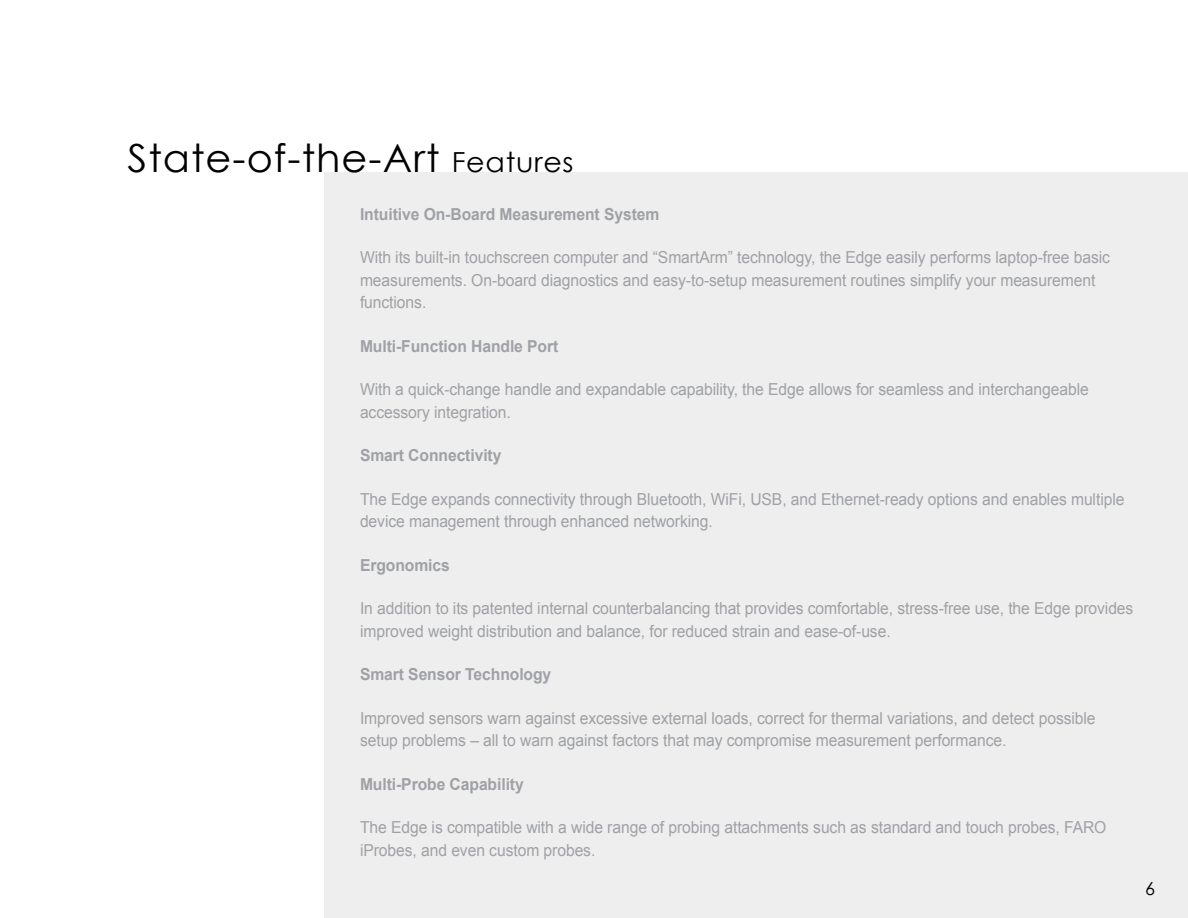
<style>
.page{position:relative;width:1188px;height:918px;background:#fff}
.page>*{position:absolute;margin:0;border:0;box-sizing:border-box;transform-origin:0 0}
.t1{font:38.7px "Century Gothic";letter-spacing:.025em;color:#000}
.t2{font:18px "Century Gothic";color:#000}
.t3{font:16.5px/22.5px "Arial";letter-spacing:-.005em;color:#9fa1a4;scale:.95 1}
.t4{font:700 16.5px "Arial";letter-spacing:-.005em;color:#9fa1a4;scale:.95 1}
.s1{font-size:27.75px}
</style>
<div class="page">
<div style="left:324px;top:172px;width:864px;height:746px;background:#eeeeef"></div>
<h1 class="t1" style="left:128px;top:131px;width:448px">State-of-the-Art <span class="s1">Features</span></h1>
<p class="t4" style="left:360px;top:203px;width:317px">Intuitive On-Board Measurement System</p>
<p class="t3" style="left:360px;top:246px;width:791px">With its built-in touchscreen computer and “SmartArm” technology, the Edge easily performs laptop-free basic measurements. On-board diagnostics and easy-to-setup measurement routines simplify your measurement functions.</p>
<p class="t4" style="left:360px;top:335px;width:210px">Multi-Function Handle Port</p>
<p class="t3" style="left:360px;top:378px;width:769px">With a quick-change handle and expandable capability, the Edge allows for seamless and interchangeable accessory integration.</p>
<p class="t4" style="left:360px;top:444px;width:150px">Smart Connectivity</p>
<p class="t3" style="left:360px;top:488px;width:806px">The Edge expands connectivity through Bluetooth, WiFi, USB, and Ethernet-ready options and enables multiple device management through enhanced networking.</p>
<p class="t4" style="left:360px;top:554px;width:96px">Ergonomics</p>
<p class="t3" style="left:360px;top:597px;width:816px">In addition to its patented internal counterbalancing that provides comfortable, stress-free use, the Edge provides improved weight distribution and balance, for reduced strain and ease-of-use.</p>
<p class="t4" style="left:360px;top:663px;width:203px">Smart Sensor Technology</p>
<p class="t3" style="left:360px;top:707px;width:776px">Improved sensors warn against excessive external loads, correct for thermal variations, and detect possible setup problems – all to warn against factors that may compromise measurement performance.</p>
<p class="t4" style="left:360px;top:773px;width:174px">Multi-Probe Capability</p>
<p class="t3" style="left:360px;top:816px;width:787px">The Edge is compatible with a wide range of probing attachments such as standard and touch probes, FARO iProbes, and even custom probes.</p>
<p class="t2" style="left:1145px;top:876px;width:11px">6</p>
</div>
